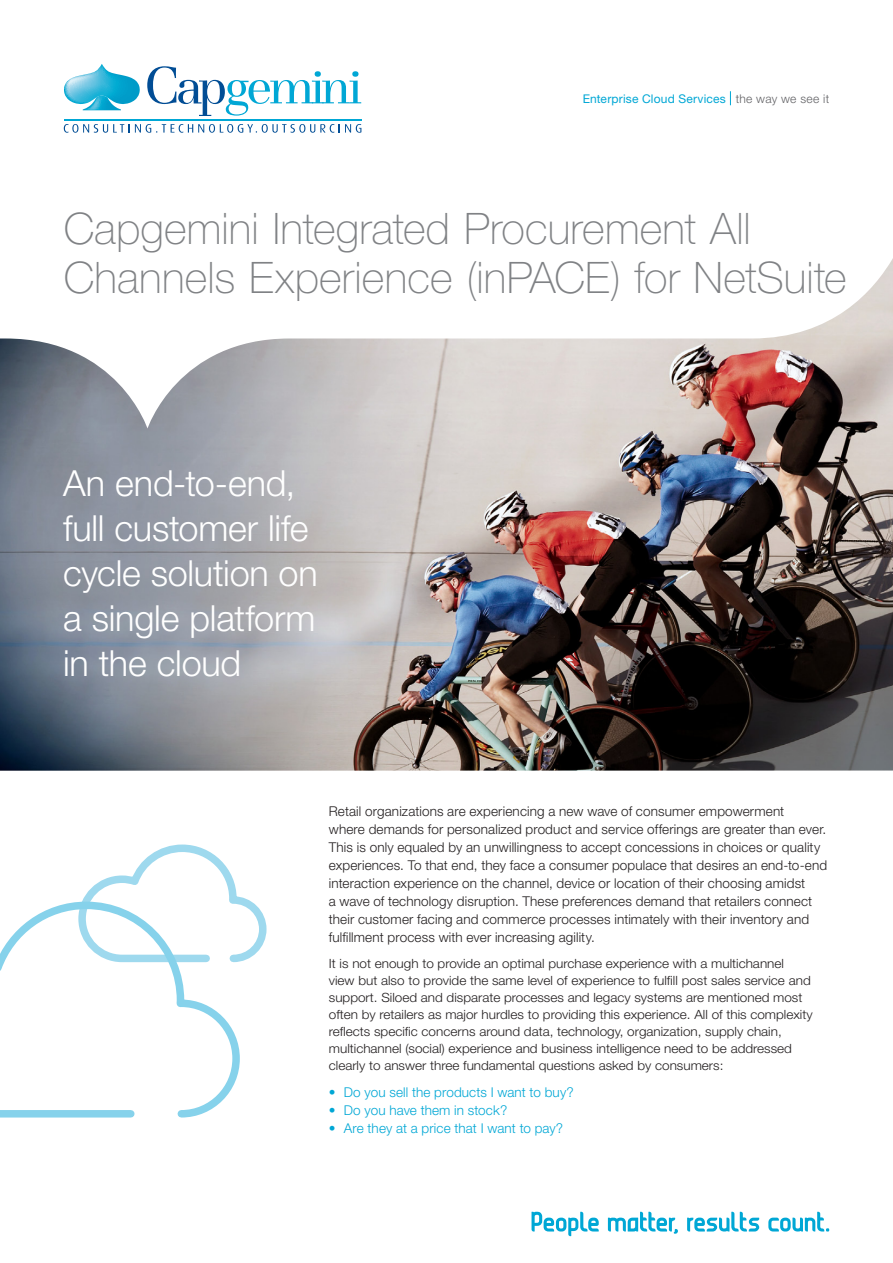
<style>
.page{position:relative;width:893px;height:1263px;background:#fff}
.page>*{position:absolute;margin:0;border:0;box-sizing:border-box;transform-origin:0 0}
.t1{font:100 45px/49.5px "Helvetica Neue LT Std";color:#808285}
.t2{font:100 43.5px/49.5px "Helvetica Neue LT Std";letter-spacing:.005em;color:#808285}
.t3{font:300 36px/45px "Helvetica Neue LT Std";letter-spacing:-.005em;color:#fff}
.text{font:300 13.5px/18px "Helvetica Neue LT Std";letter-spacing:.01em;color:#231f20}
.bullet1{font:300 13.5px "Helvetica Neue LT Std";letter-spacing:.01em;color:#00a7d5}
.bullet1-last{font:300 13.5px "Helvetica Neue LT Std";letter-spacing:.005em;color:#00a7d5}
.text-2{font:300 12.75px/17px "Helvetica Neue LT Std";color:#231f20;scale:1.06 1}
.t4{font:12px "Helvetica Neue LT Std";letter-spacing:.015em;color:#00a7d5}
.header-identifier{font:300 12px "Helvetica Neue LT Std";letter-spacing:.02em;color:#636366}
</style>
<div class="page">
<svg style="left:730px;top:91px;width:1px;height:14px"></svg>
<svg style="left:64px;top:64px;width:76px;height:46px"></svg>
<svg style="left:147px;top:66px;width:214px;height:50px"></svg>
<svg style="left:64px;top:124px;width:297px;height:9px"></svg>
<hr style="left:64px;top:119px;width:297px;height:2px;background:#00a7d5">
<svg style="left:531px;top:1212px;width:68px;height:24px"></svg>
<svg style="left:608px;top:1212px;width:70px;height:22px"></svg>
<svg style="left:768px;top:1212px;width:61px;height:19px"></svg>
<svg style="left:687px;top:1212px;width:72px;height:19px"></svg>
<img style="left:0;top:258px;width:893px;height:513px">
<svg style="left:84px;top:844px;width:183px;height:117px"></svg>
<svg style="left:0;top:898px;width:244px;height:220px"></svg>
<p class="t4" style="left:583px;top:91px;width:145px">Enterprise Cloud Services</p>
<p class="header-identifier" style="left:736px;top:91px;width:95px">the way we see it</p>
<h1 class="t1" style="left:64px;top:204px;width:595px">Cover title Helvetica thin, 30-33 maximum 2 lines</h1>
<p class="t2" style="left:64px;top:203px;width:784px">Capgemini Integrated Procurement All<br>Channels Experience (inPACE) for NetSuite</p>
<p class="t3" style="left:63px;top:459px;width:256px">An end-to-end, full customer life cycle solution on a single platform in the cloud</p>
<p class="text" style="left:329px;top:802px;width:500px">Retail organizations are experiencing a new wave of consumer empowerment<br>where demands for personalized product and service offerings are greater than ever.<br>This is only equaled by an unwillingness to accept concessions in choices or quality experiences. To that end, they face a consumer populace that desires an end-to-end interaction experience on the channel, device or location of their choosing amidst<br>a wave of technology disruption. These preferences demand that retailers connect their customer facing and commerce processes intimately with their inventory and fulfillment process with ever increasing agility.</p>
<p class="text-2" style="left:329px;top:955px;width:458px">It is not enough to provide an optimal purchase experience with a multichannel view but also to provide the same level of experience to fulfill post sales service and support. Siloed and disparate processes and legacy systems are mentioned most often by retailers as major hurdles to providing this experience. All of this complexity reflects specific concerns around data, technology, organization, supply chain, multichannel (social) experience and business intelligence need to be addressed clearly to answer three fundamental questions asked by consumers:</p>
<p class="bullet1" style="left:329px;top:1084px;width:246px">• Do you sell the products I want to buy?</p>
<p class="bullet1" style="left:329px;top:1102px;width:180px">• Do you have them in stock?</p>
<p class="bullet1-last" style="left:329px;top:1120px;width:236px">• Are they at a price that I want to pay?</p>
</div>
